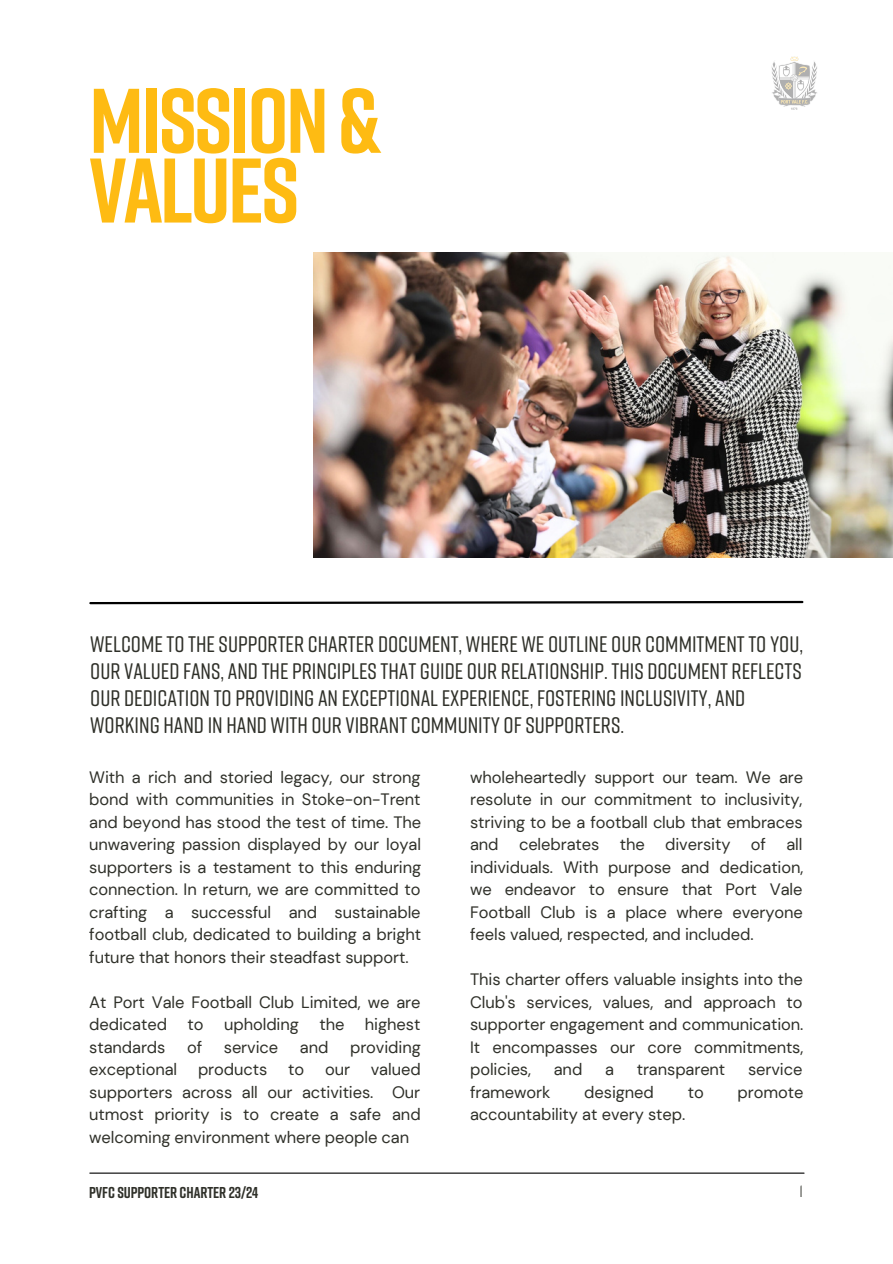
<style>
.page{position:relative;width:893px;height:1264px;background:#fff}
.page>*{position:absolute;margin:0;border:0;box-sizing:border-box;transform-origin:0 0}
.t1{font:700 91.35px/69.8px "Rift";letter-spacing:-.03em;color:#febb13}
.t2{font:500 22.5px/27px "Rift Soft";color:#2f3029}
.t3{font:16.5px/22.5px "DM Sans";letter-spacing:-.005em;color:#2f3029;text-align:justify}
.t4{font:16.5px "Rift";color:#2f3029}
.t5{font:700 15.75px "Rift";letter-spacing:-.005em;color:#2f3029}
</style>
<div class="page">
<img style="left:313px;top:252px;width:579px;height:305px">
<svg style="left:89px;top:600px;width:715px;height:5px"></svg>
<hr style="left:90px;top:1172px;width:714px;height:1px;background:#000">
<img style="left:771px;top:56px;width:46px;height:54px">
<p class="t1" style="left:89px;top:83px;width:292px">MISSION&amp;<br>VALUES</p>
<p class="t2" style="left:90px;top:630px;width:714px">WELCOME TO THE SUPPORTER CHARTER DOCUMENT, WHERE WE OUTLINE OUR COMMITMENT TO YOU, OUR VALUED FANS, AND THE PRINCIPLES THAT GUIDE OUR RELATIONSHIP. THIS DOCUMENT REFLECTS OUR DEDICATION TO PROVIDING AN EXCEPTIONAL EXPERIENCE, FOSTERING INCLUSIVITY, AND WORKING HAND IN HAND WITH OUR VIBRANT COMMUNITY OF SUPPORTERS.</p>
<p class="t3" style="left:89px;top:766px;width:333px">With a rich and storied legacy, our strong bond with communities in Stoke-on-Trent and beyond has stood the test of time. The unwavering passion displayed by our loyal supporters is a testament to this enduring connection. In return, we are committed to crafting a successful and sustainable football club, dedicated to building a bright future that honors their steadfast support.</p>
<p class="t3" style="left:89px;top:990px;width:333px">At Port Vale Football Club Limited, we are dedicated to upholding the highest standards</p>
<p class="t3" style="left:187px;top:1035px;width:17px">of</p>
<p class="t3" style="left:224px;top:1035px;width:56px">service</p>
<p class="t3" style="left:300px;top:1035px;width:30px">and</p>
<p class="t3" style="left:350px;top:1035px;width:72px">providing</p>
<p class="t3" style="left:89px;top:1058px;width:333px;text-indent:281px">valued supporters across all our activities. Our utmost priority is to create a safe and welcoming environment where people can</p>
<p class="t3" style="left:89px;top:1058px;width:89px">exceptional</p>
<p class="t3" style="left:198px;top:1058px;width:71px">products</p>
<p class="t3" style="left:288px;top:1058px;width:18px">to</p>
<p class="t3" style="left:325px;top:1058px;width:26px">our</p>
<p class="t3" style="left:470px;top:766px;width:335px">wholeheartedly support our team. We are resolute in our commitment to inclusivity, striving to be a football club that embraces and celebrates the diversity of all individuals. With purpose and dedication, we endeavor to ensure that Port Vale Football Club is a place where everyone feels valued, respected, and included.</p>
<p class="t3" style="left:470px;top:968px;width:335px">This charter offers valuable insights into the Club's services, values, and approach to supporter engagement and communication.<br>It encompasses our core commitments, policies,</p>
<p class="t3" style="left:553px;top:1058px;width:30px">and</p>
<p class="t3" style="left:605px;top:1058px;width:10px">a</p>
<p class="t3" style="left:636px;top:1058px;width:90px">transparent</p>
<p class="t3" style="left:748px;top:1058px;width:56px">service</p>
<p class="t3" style="left:470px;top:1080px;width:82px">framework</p>
<p class="t3" style="left:584px;top:1080px;width:71px">designed</p>
<p class="t3" style="left:687px;top:1080px;width:18px">to</p>
<p class="t3" style="left:737px;top:1080px;width:67px">promote</p>
<p class="t3" style="left:470px;top:1103px;width:217px">accountability at every step.</p>
<p class="t5" style="left:89px;top:1182px;width:170px">PVFC SUPPORTER CHARTER 23/24</p>
<p class="t4" style="left:799px;top:1180px;width:5px">1</p>
</div>
